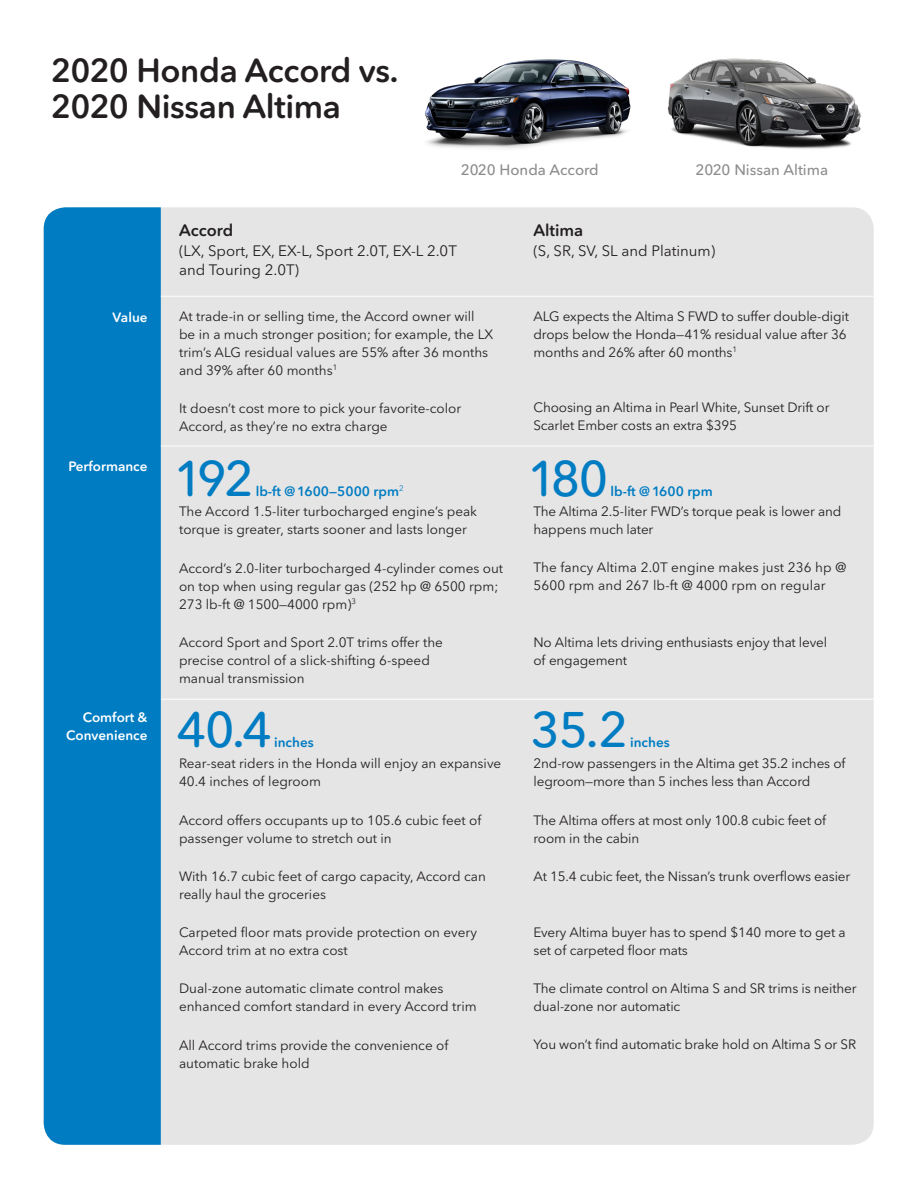
<style>
.page{position:relative;width:918px;height:1188px;background:#fff}
.page>*{position:absolute;margin:0;border:0;box-sizing:border-box;transform-origin:0 0}
.t1{font:500 49.5px "Avenir Next Rounded Std";letter-spacing:-.035em;color:#007cc2}
.t2{font:600 33px "Avenir Next Rounded Std";letter-spacing:-.01em;color:#231f20}
.t3{font:600 16.5px "Avenir Next Rounded Std";color:#231f20}
.t4{font:15px/19.5px "Avenir Next Rounded Std";color:#231f20}
.t5{font:500 15px "Avenir Next Rounded Std";color:#8e8e8d}
.t6{font:500 15px "Avenir Next Rounded Std";color:#8c8c8c}
.t7{font:13.5px/18px "Avenir Next Rounded Std";color:#231f20}
.t8{font:600 13.5px "Avenir Next Rounded Std";color:#007cc2}
.t9{font:600 13.5px/18px "Avenir Next Rounded Std";color:#fff;text-align:right}
.s1{color:#8c8c8c}
</style>
<div class="page">
<div style="left:44px;top:207px;width:830px;height:938px;background:#e5e5e5;border-radius:22px"></div>
<div style="left:44px;top:207px;width:117px;height:938px;background:#007cc2"></div>
<img style="left:669px;top:58px;width:192px;height:91px">
<img style="left:425px;top:59px;width:244px;height:90px">
<hr style="left:161px;top:296px;width:712px;height:1px;background:#fff">
<hr style="left:161px;top:699px;width:713px;height:1px;background:#fff">
<hr style="left:161px;top:446px;width:712px;height:1px;background:#fff">
<p class="t2" style="left:51px;top:50px;width:349px">2020 Honda Accord vs.</p>
<p class="t2" style="left:51px;top:86px;width:292px">2020 Nissan Altima</p>
<p class="t6" style="left:461px;top:160px;width:139px">2020 Honda Accord</p>
<p class="t5" style="left:696px;top:160px;width:134px"><span class="s1">2020</span> Nissan Altima</p>
<p class="t3" style="left:179px;top:221px;width:56px">Accord</p>
<p class="t4" style="left:179px;top:241px;width:279px">(LX, Sport, EX, EX-L, Sport 2.0T, EX-L 2.0T and Touring 2.0T)</p>
<p class="t3" style="left:533px;top:221px;width:51px">Altima</p>
<p class="t4" style="left:533px;top:241px;width:183px">(S, SR, SV, SL and Platinum)</p>
<p class="t9" style="left:113px;top:308px;width:37px">Value</p>
<p class="t7" style="left:179px;top:307px;width:316px">At trade-in or selling time, the Accord owner will be in a much stronger position; for example, the LX trim’s ALG residual values are 55% after 36 months and 39% after 60 months<sup>1</sup></p>
<p class="t7" style="left:179px;top:399px;width:284px">It doesn’t cost more to pick your favorite-color<br>Accord, as they’re no extra charge</p>
<p class="t7" style="left:533px;top:307px;width:317px">ALG expects the Altima S FWD to suffer double-digit drops below the Honda—41% residual value after 36 months and 26% after 60 months<sup>1</sup></p>
<p class="t7" style="left:533px;top:399px;width:298px">Choosing an Altima in Pearl White, Sunset Drift or<br>Scarlet Ember costs an extra $395</p>
<p class="t9" style="left:69px;top:457px;width:81px">Performance</p>
<p class="t1" style="left:174px;top:448px;width:81px">192</p>
<p class="t8" style="left:256px;top:483px;width:149px">lb-ft @ 1600—5000 rpm<sup>2</sup></p>
<p class="t1" style="left:527px;top:448px;width:82px">180</p>
<p class="t8" style="left:611px;top:483px;width:104px">lb-ft @ 1600 rpm</p>
<p class="t7" style="left:179px;top:503px;width:300px">The Accord 1.5-liter turbocharged engine’s peak torque is greater, starts sooner and lasts longer</p>
<p class="t7" style="left:179px;top:559px;width:326px">Accord’s 2.0-liter turbocharged 4-cylinder comes out on top when using regular gas (252 hp @ 6500 rpm;<br>273 lb-ft @ 1500—4000 rpm)<sup>3</sup></p>
<p class="t7" style="left:179px;top:633px;width:265px">Accord Sport and Sport 2.0T trims offer the precise control of a slick-shifting 6-speed manual transmission</p>
<p class="t7" style="left:533px;top:502px;width:310px">The Altima 2.5-liter FWD’s torque peak is lower and happens much later</p>
<p class="t7" style="left:533px;top:559px;width:314px">The fancy Altima 2.0T engine makes just 236 hp @<br>5600 rpm and 267 lb-ft @ 4000 rpm on regular</p>
<p class="t7" style="left:533px;top:633px;width:295px">No Altima lets driving enthusiasts enjoy that level of engagement</p>
<p class="t9" style="left:66px;top:708px;width:83px">Comfort &amp;<br>Convenience</p>
<p class="t1" style="left:177px;top:700px;width:97px">40.4</p>
<p class="t8" style="left:274px;top:734px;width:41px">inches</p>
<p class="t1" style="left:530px;top:700px;width:99px">35.2</p>
<p class="t8" style="left:630px;top:734px;width:41px">inches</p>
<p class="t7" style="left:179px;top:755px;width:324px">Rear-seat riders in the Honda will enjoy an expansive<br>40.4 inches of legroom</p>
<p class="t7" style="left:179px;top:811px;width:304px">Accord offers occupants up to 105.6 cubic feet of passenger volume to stretch out in</p>
<p class="t7" style="left:179px;top:867px;width:308px">With 16.7 cubic feet of cargo capacity, Accord can really haul the groceries</p>
<p class="t7" style="left:179px;top:923px;width:299px">Carpeted floor mats provide protection on every<br>Accord trim at no extra cost</p>
<p class="t7" style="left:179px;top:980px;width:299px">Dual-zone automatic climate control makes enhanced comfort standard in every Accord trim</p>
<p class="t7" style="left:179px;top:1036px;width:271px">All Accord trims provide the convenience of automatic brake hold</p>
<p class="t7" style="left:533px;top:755px;width:314px">2nd-row passengers in the Altima get 35.2 inches of legroom—more than 5 inches less than Accord</p>
<p class="t7" style="left:533px;top:811px;width:294px">The Altima offers at most only 100.8 cubic feet of room in the cabin</p>
<p class="t7" style="left:533px;top:867px;width:318px">At 15.4 cubic feet, the Nissan’s trunk overflows easier</p>
<p class="t7" style="left:533px;top:923px;width:314px">Every Altima buyer has to spend $140 more to get a set of carpeted floor mats</p>
<p class="t7" style="left:533px;top:979px;width:325px">The climate control on Altima S and SR trims is neither dual-zone nor automatic</p>
<p class="t7" style="left:533px;top:1036px;width:324px">You won’t find automatic brake hold on Altima S or SR</p>
</div>
